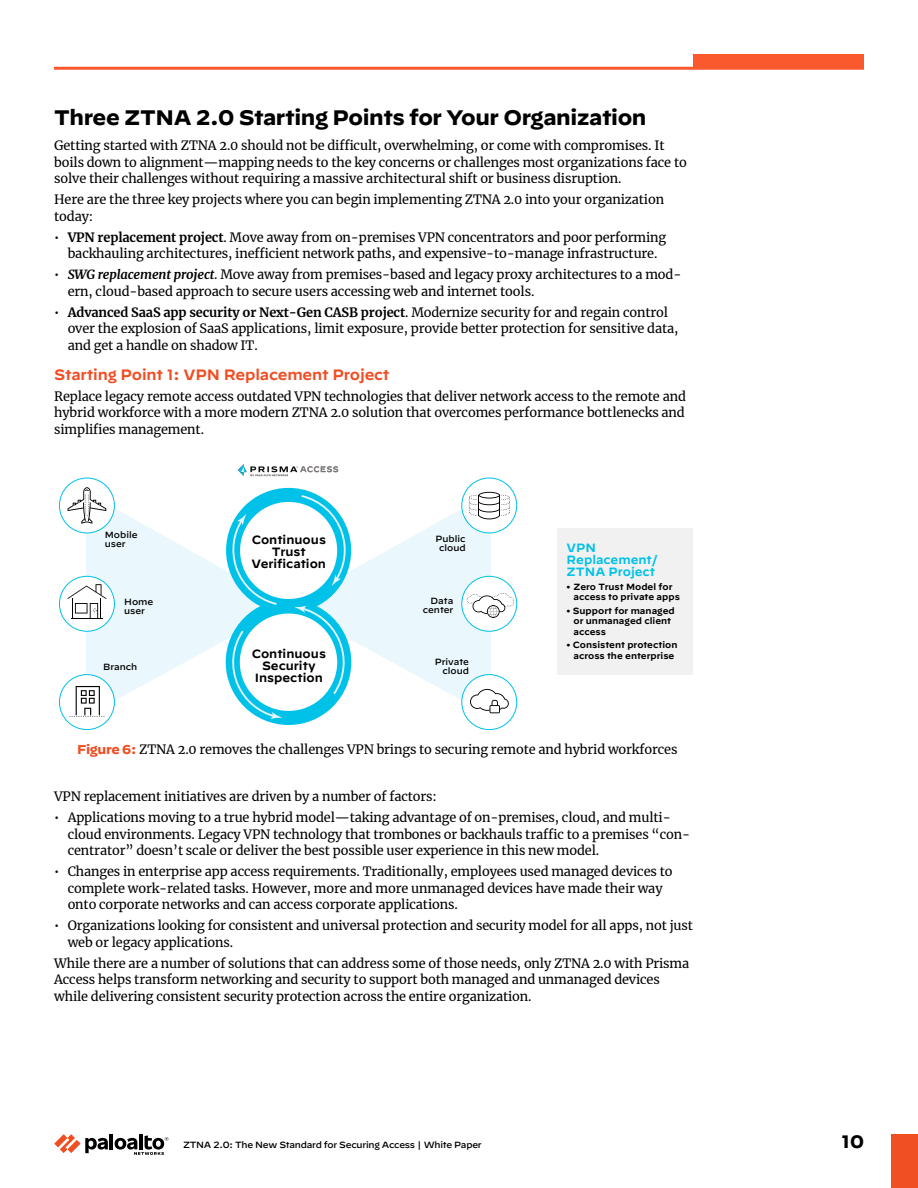
<style>
.page{position:relative;width:918px;height:1188px;background:#fff}
.page>*{position:absolute;margin:0;border:0;box-sizing:border-box;transform-origin:0 0}
.Heading_1{font:700 21px "Decimal";letter-spacing:-.02em;color:#000}
.t1{font:700 18px "Decimal";color:#000}
.Heading_2{font:600 15px "Decimal";letter-spacing:-.01em;color:#f04e23}
.figure-title{font:12.75px/16.5px "Merriweather";letter-spacing:-.01em;color:#000}
.t2{font:600 12px/12px "Decimal";color:#000;text-align:center}
.t3{font:600 12px/12px "Decimal";color:#00c1e8}
.t4{font:600 9px/10.5px "Decimal";color:#000}
.t5{font:500 9px/9px "Decimal";letter-spacing:-.005em;color:#000}
.t6{font:500 9px "Decimal";letter-spacing:-.025em;color:#000}
.s1{font-weight:700}
.s2{font-weight:700;font-style:italic}
.s3{font-family:"Decimal";font-weight:700;color:#f04e23}
</style>
<div class="page">
<hr style="left:110px;top:1134px;width:3px;height:15px;background:#000">
<svg style="left:54px;top:1134px;width:54px;height:19px"></svg>
<hr style="left:139px;top:1134px;width:4px;height:15px;background:#000">
<svg style="left:115px;top:1135px;width:53px;height:20px"></svg>
<div style="left:891px;top:1134px;width:27px;height:54px;background:#f04e23"></div>
<div style="left:693px;top:54px;width:171px;height:14px;background:#fa582d"></div>
<hr style="left:54px;top:67px;width:810px;height:3px;background:#fa582d">
<svg style="left:312px;top:492px;width:179px;height:224px;fill:#eaf7fc"></svg>
<svg style="left:86px;top:492px;width:179px;height:224px;fill:#eaf7fc"></svg>
<svg style="left:233px;top:606px;width:111px;height:112px"></svg>
<div style="left:226px;top:599px;width:125px;height:126px;border:14px solid #00c1e8;border-radius:50%"></div>
<div style="left:233px;top:495px;width:111px;height:111px;background:#fff;border-radius:50%"></div>
<div style="left:226px;top:488px;width:125px;height:125px;border:14px solid #00c1e8;border-radius:50%"></div>
<svg style="left:228px;top:514px;width:51px;height:92px"></svg>
<svg style="left:299px;top:494px;width:51px;height:92px"></svg>
<svg style="left:230px;top:629px;width:52px;height:90px"></svg>
<svg style="left:294px;top:606px;width:53px;height:90px"></svg>
<div style="left:59px;top:478px;width:55px;height:55px;background:#fff;border-radius:50%"></div>
<div style="left:59px;top:478px;width:56px;height:55px;border:1px solid #00c1e8;border-radius:50%"></div>
<svg style="left:68px;top:487px;width:38px;height:37px"></svg>
<div style="left:59px;top:576px;width:55px;height:55px;background:#fff;border-radius:50%"></div>
<div style="left:59px;top:576px;width:56px;height:56px;border:1px solid #00c1e8;border-radius:50%"></div>
<hr style="left:71px;top:618px;width:31px;height:1px;background:#010101">
<svg style="left:67px;top:584px;width:40px;height:34px"></svg>
<img style="left:238px;top:464px;width:101px;height:13px">
<div style="left:59px;top:675px;width:55px;height:55px;background:#fff;border-radius:50%"></div>
<div style="left:59px;top:674px;width:56px;height:56px;border:1px solid #00c1e8;border-radius:50%"></div>
<svg style="left:69px;top:686px;width:36px;height:31px"></svg>
<div style="left:557px;top:528px;width:136px;height:147px;background:#f1f1f2"></div>
<div style="left:462px;top:576px;width:55px;height:55px;background:#fff;border-radius:50%"></div>
<div style="left:461px;top:576px;width:56px;height:56px;border:1px solid #00c1e8;border-radius:50%"></div>
<svg style="left:467px;top:593px;width:47px;height:25px"></svg>
<div style="left:462px;top:675px;width:55px;height:55px;background:#fff;border-radius:50%"></div>
<div style="left:461px;top:674px;width:56px;height:56px;border:1px solid #00c1e8;border-radius:50%"></div>
<svg style="left:470px;top:689px;width:39px;height:24px"></svg>
<div style="left:462px;top:478px;width:55px;height:55px;background:#fff;border-radius:50%"></div>
<div style="left:461px;top:478px;width:56px;height:55px;border:1px solid #00c1e8;border-radius:50%"></div>
<svg style="left:469px;top:492px;width:41px;height:27px"></svg>
<p class="Heading_1" style="left:54px;top:105px;width:594px">Three ZTNA 2.0 Starting Points for Your Organization</p>
<p class="figure-title" style="left:54px;top:137px;width:634px">Getting started with ZTNA 2.0 should not be difficult, overwhelming, or come with compromises. It boils down to alignment—mapping needs to the key concerns or challenges most organizations face to solve their challenges without requiring a massive architectural shift or business disruption.</p>
<p class="figure-title" style="left:54px;top:191px;width:611px">Here are the three key projects where you can begin implementing ZTNA 2.0 into your organization today:</p>
<p class="figure-title" style="left:54px;top:229px;width:614px;text-align:center">• <span class="s1">VPN replacement project</span>. Move away from on-premises VPN concentrators and poor performing backhauling architectures, inefficient network paths, and expensive-to-manage infrastructure.</p>
<p class="figure-title" style="left:68px;top:266px;width:615px;text-indent:-14px">• <span class="s2">SWG replacement project</span>. Move away from premises-based and legacy proxy architectures to a mod&shy;ern, cloud-based approach to secure users accessing web and internet tools.</p>
<p class="figure-title" style="left:68px;top:304px;width:612px;text-indent:-14px">• <span class="s1">Advanced SaaS app security or Next-Gen CASB project</span>. Modernize security for and regain control over the explosion of SaaS applications, limit exposure, provide better protection for sensitive data, and get a handle on shadow IT.</p>
<p class="Heading_2" style="left:54px;top:360px;width:337px">Starting Point 1: VPN Replacement Project</p>
<p class="figure-title" style="left:54px;top:388px;width:633px;text-align:justify">Replace legacy remote access outdated VPN technologies that deliver network access to the remote and hybrid workforce with a more modern ZTNA 2.0 solution that overcomes performance bottlenecks and simplifies management.</p>
<p class="t5" style="left:105px;top:529px;width:34px">Mobile user</p>
<p class="t5" style="left:124px;top:596px;width:31px">Home user</p>
<p class="t5" style="left:103px;top:662px;width:36px">Branch</p>
<p class="t2" style="left:252px;top:532px;width:76px">Continuous<br>Trust<br>Verification</p>
<p class="t2" style="left:252px;top:646px;width:76px">Continuous<br>Security<br>Inspection</p>
<p class="t5" style="left:436px;top:533px;width:32px;text-align:center">Public cloud</p>
<p class="t5" style="left:423px;top:595px;width:32px;text-align:right">Data center</p>
<p class="t5" style="left:435px;top:656px;width:36px;text-align:right">Private cloud</p>
<p class="t3" style="left:567px;top:540px;width:93px">VPN<br>Replacement/<br>ZTNA Project</p>
<p class="t4" style="left:574px;top:580px;width:108px;text-indent:-7px">• Zero Trust Model for access to private apps</p>
<p class="t4" style="left:574px;top:604px;width:103px;text-indent:-7px">• Support for managed or unmanaged client access</p>
<p class="t4" style="left:567px;top:639px;width:112px;text-align:center">• Consistent protection across the enterprise</p>
<p class="figure-title" style="left:77px;top:741px;width:602px"><span class="s3">Figure 6:</span> ZTNA 2.0 removes the challenges VPN brings to securing remote and hybrid workforces</p>
<p class="figure-title" style="left:54px;top:788px;width:384px">VPN replacement initiatives are driven by a number of factors:</p>
<p class="figure-title" style="left:68px;top:809px;width:624px;text-indent:-14px">• Applications moving to a true hybrid model—taking advantage of on-premises, cloud, and multi&shy;cloud environments. Legacy VPN technology that trombones or backhauls traffic to a premises “con&shy;centrator” doesn’t scale or deliver the best possible user experience in this new model.</p>
<p class="figure-title" style="left:68px;top:863px;width:606px;text-indent:-14px">• Changes in enterprise app access requirements. Traditionally, employees used managed devices to complete work-related tasks. However, more and more unmanaged devices have made their way onto corporate networks and can access corporate applications.</p>
<p class="figure-title" style="left:68px;top:917px;width:627px;text-indent:-14px">• Organizations looking for consistent and universal protection and security model for all apps, not just web or legacy applications.</p>
<p class="figure-title" style="left:54px;top:955px;width:637px">While there are a number of solutions that can address some of those needs, only ZTNA 2.0 with Prisma<br>Access helps transform networking and security to support both managed and unmanaged devices while delivering consistent security protection across the entire organization.</p>
<p class="t6" style="left:183px;top:1137px;width:300px">ZTNA 2.0: The New Standard for Securing Access | White Paper</p>
<h2 class="t1" style="left:842px;top:1132px;width:24px">10</h2>
</div>
